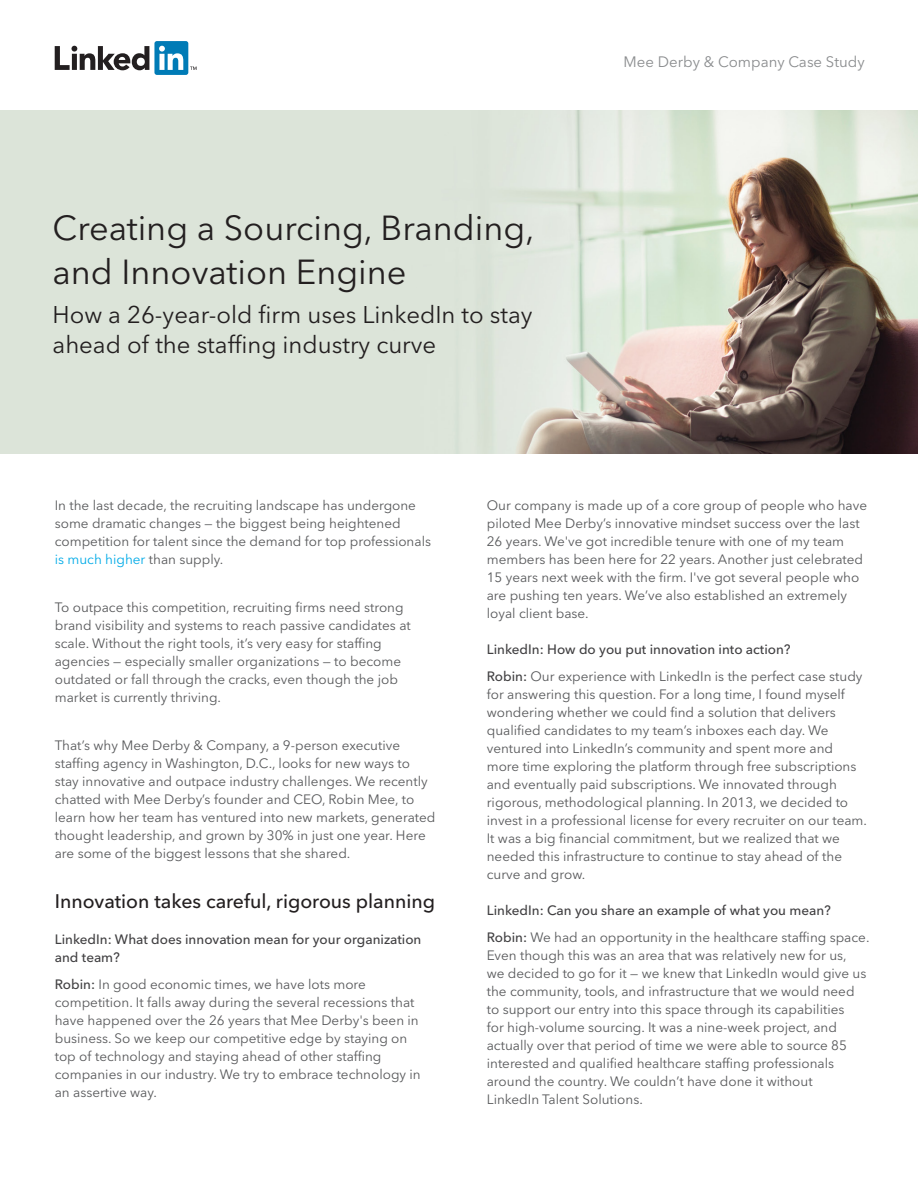
<style>
.page{position:relative;width:918px;height:1188px;background:#fff}
.page>*{position:absolute;margin:0;border:0;box-sizing:border-box;transform-origin:0 0}
.t1{font:34.5px/43.5px "Avenir Next LT Pro";color:#231f20}
.t2{font:24px/30px "Avenir Next LT Pro";color:#231f20}
.t3{font:500 19.5px "Avenir Next LT Pro";color:#231f20}
.t4{font:15px "Avenir Next LT Pro";color:#8a8c8e}
.t5{font:13.5px/18px "Avenir Next LT Pro";color:#58595b}
.t6{font:500 13.5px/27px "Avenir Next LT Pro";color:#414042}
.s1{color:#00aae7}
.s2{font-weight:500;color:#414042}
.s3{font-weight:400;color:#58595b}
</style>
<div class="page">
<img style="left:0;top:110px;width:918px;height:344px">
<svg style="left:55px;top:41px;width:142px;height:34px"></svg>
<h1 class="t1" style="left:53px;top:207px;width:483px">Creating a Sourcing, Branding, and Innovation Engine</h1>
<h2 class="t2" style="left:53px;top:300px;width:482px">How a 26-year-old firm uses LinkedIn to stay ahead of the staffing industry curve</h2>
<p class="t4" style="left:624px;top:53px;width:243px">Mee Derby &amp; Company Case Study</p>
<p class="t5" style="left:55px;top:496px;width:378px">In the last decade, the recruiting landscape has undergone some dramatic changes — the biggest being heightened competition for talent since the demand for top professionals <span class="s1">is much higher</span> than supply.</p>
<p class="t5" style="left:55px;top:598px;width:357px">To outpace this competition, recruiting firms need strong brand visibility and systems to reach passive candidates at scale. Without the right tools, it’s very easy for staffing agencies — especially smaller organizations — to become outdated or fall through the cracks, even though the job market is currently thriving.</p>
<p class="t5" style="left:55px;top:736px;width:382px">That’s why Mee Derby &amp; Company, a 9-person executive staffing agency in Washington, D.C., looks for new ways to stay innovative and outpace industry challenges. We recently chatted with Mee Derby’s founder and CEO, Robin Mee, to learn how her team has ventured into new markets, generated thought leadership, and grown by 30% in just one year. Here are some of the biggest lessons that she shared.</p>
<h3 class="t3" style="left:55px;top:889px;width:382px">Innovation takes careful, rigorous planning</h3>
<p class="t6" style="left:55px;top:930px;width:368px;line-height:18px">LinkedIn: What does innovation mean for your organization and team?</p>
<p class="t5" style="left:55px;top:975px;width:367px"><span class="s2">Robin:</span> In good economic times, we have lots more competition. It falls away during the several recessions that have happened over the 26 years that Mee Derby's been in business. So we keep our competitive edge by staying on top of technology and staying ahead of other staffing companies in our industry. We try to embrace technology in an assertive way.</p>
<p class="t5" style="left:487px;top:496px;width:382px">Our company is made up of a core group of people who have piloted Mee Derby’s innovative mindset success over the last 26 years. We've got incredible tenure with one of my team members has been here for 22 years. Another just celebrated 15 years next week with the firm. I've got several people who are pushing ten years. We’ve also established an extremely loyal client base.</p>
<p class="t6" style="left:487px;top:636px;width:377px">LinkedIn: How do you put innovation into action?<br>Robin: <span class="s3">Our experience with LinkedIn is the perfect case study</span></p>
<p class="t5" style="left:487px;top:685px;width:382px">for answering this question. For a long time, I found myself wondering whether we could find a solution that delivers qualified candidates to my team’s inboxes each day. We ventured into LinkedIn’s community and spent more and more time exploring the platform through free subscriptions and eventually paid subscriptions. We innovated through rigorous, methodological planning. In 2013, we decided to invest in a professional license for every recruiter on our team.<br>It was a big financial commitment, but we realized that we needed this infrastructure to continue to stay ahead of the curve and grow.</p>
<p class="t6" style="left:487px;top:897px;width:384px">LinkedIn: Can you share an example of what you mean?<br>Robin: <span class="s3">We had an opportunity in the healthcare staffing space.</span></p>
<p class="t5" style="left:487px;top:946px;width:381px">Even though this was an area that was relatively new for us, we decided to go for it — we knew that LinkedIn would give us the community, tools, and infrastructure that we would need to support our entry into this space through its capabilities<br>for high-volume sourcing. It was a nine-week project, and actually over that period of time we were able to source 85 interested and qualified healthcare staffing professionals around the country. We couldn’t have done it without LinkedIn Talent Solutions.</p>
</div>
